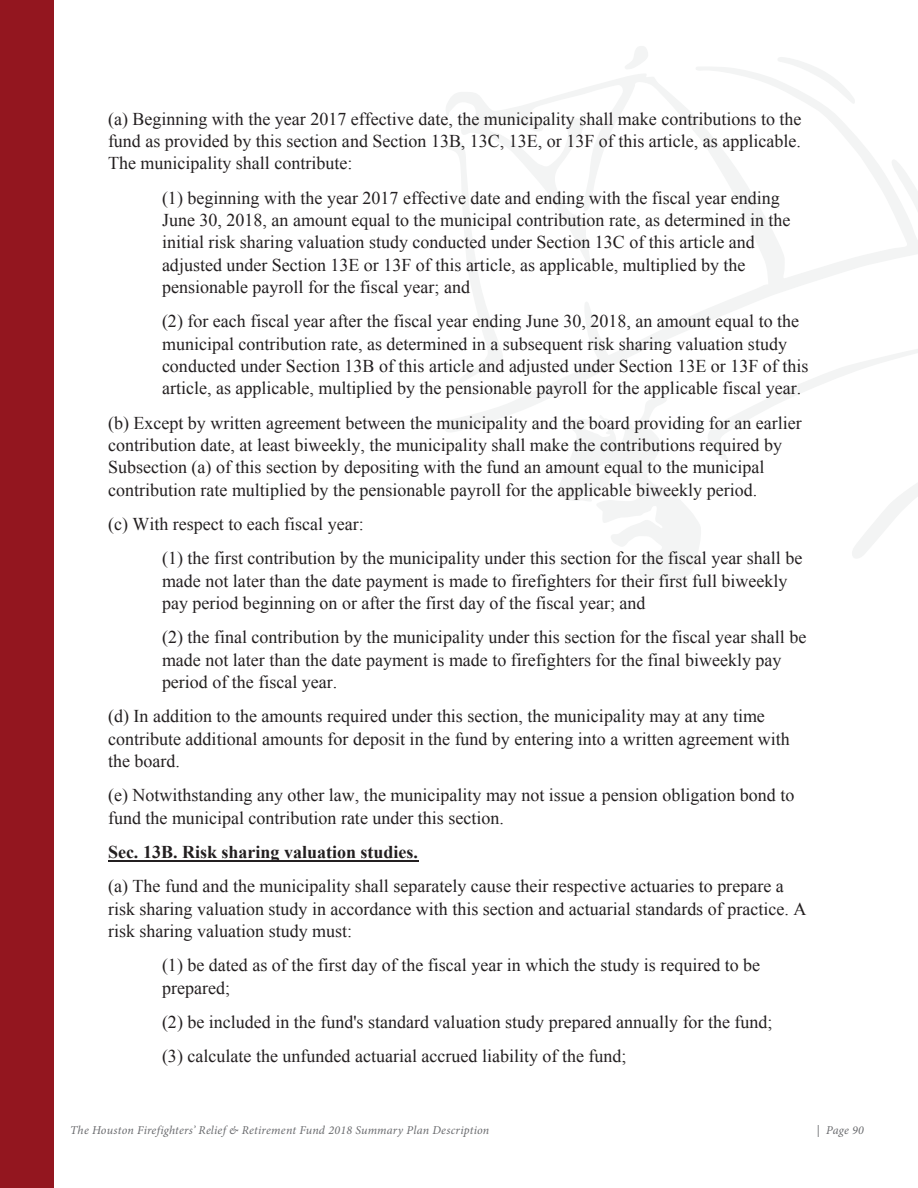
<style>
.page{position:relative;width:918px;height:1188px;background:#fff}
.page>*{position:absolute;margin:0;border:0;box-sizing:border-box;transform-origin:0 0}
.t1{font:18px/22.4px "Times New Roman";color:#231f20}
.t2{font:700 18px "Times New Roman";color:#231f20}
.t3{font:italic 12px "Minion Pro";letter-spacing:.02em;color:#696a6d}
</style>
<div class="page">
<svg style="left:559px;top:433px;width:359px;height:147px"></svg>
<svg style="left:445px;top:67px;width:473px;height:366px"></svg>
<svg style="left:444px;top:142px;width:60px;height:242px"></svg>
<svg style="left:623px;top:46px;width:26px;height:23px"></svg>
<svg style="left:777px;top:57px;width:78px;height:47px"></svg>
<div style="left:0;top:0;width:54px;height:1188px;background:#93161f"></div>
<hr style="left:108px;top:860px;width:310px;height:2px;background:#231f20">
<p class="t1" style="left:108px;top:107px;width:695px;text-align:justify">(a) Beginning with the year 2017 effective date, the municipality shall make contributions to the fund as provided by this section and Section 13B, 13C, 13E, or 13F of this article, as applicable.<br>The municipality shall contribute:</p>
<p class="t1" style="left:162px;top:186px;width:630px">(1) beginning with the year 2017 effective date and ending with the fiscal year ending June 30, 2018, an amount equal to the municipal contribution rate, as determined in the initial risk sharing valuation study conducted under Section 13C of this article and adjusted under Section 13E or 13F of this article, as applicable, multiplied by the pensionable payroll for the fiscal year; and</p>
<p class="t1" style="left:162px;top:310px;width:648px">(2) for each fiscal year after the fiscal year ending June 30, 2018, an amount equal to the municipal contribution rate, as determined in a subsequent risk sharing valuation study conducted under Section 13B of this article and adjusted under Section 13E or 13F of this article, as applicable, multiplied by the pensionable payroll for the applicable fiscal year.</p>
<p class="t1" style="left:108px;top:411px;width:695px">(b) Except by written agreement between the municipality and the board providing for an earlier contribution date, at least biweekly, the municipality shall make the contributions required by Subsection (a) of this section by depositing with the fund an amount equal to the municipal contribution rate multiplied by the pensionable payroll for the applicable biweekly period.</p>
<p class="t1" style="left:162px;top:507px;width:642px;line-height:34.3px;text-indent:-54px">(c) With respect to each fiscal year:<br>(1) the first contribution by the municipality under this section for the fiscal year shall be</p>
<p class="t1" style="left:162px;top:569px;width:627px">made not later than the date payment is made to firefighters for their first full biweekly pay period beginning on or after the first day of the fiscal year; and</p>
<p class="t1" style="left:162px;top:626px;width:646px">(2) the final contribution by the municipality under this section for the fiscal year shall be made not later than the date payment is made to firefighters for the final biweekly pay period of the fiscal year.</p>
<p class="t1" style="left:108px;top:705px;width:683px">(d) In addition to the amounts required under this section, the municipality may at any time contribute additional amounts for deposit in the fund by entering into a written agreement with the board.</p>
<p class="t1" style="left:108px;top:784px;width:688px">(e) Notwithstanding any other law, the municipality may not issue a pension obligation bond to fund the municipal contribution rate under this section.</p>
<p class="t2" style="left:108px;top:842px;width:312px">Sec. 13B. Risk sharing valuation studies.</p>
<p class="t1" style="left:108px;top:875px;width:700px">(a) The fund and the municipality shall separately cause their respective actuaries to prepare a risk sharing valuation study in accordance with this section and actuarial standards of practice. A risk sharing valuation study must:</p>
<p class="t1" style="left:162px;top:954px;width:600px">(1) be dated as of the first day of the fiscal year in which the study is required to be prepared;</p>
<p class="t1" style="left:162px;top:1005px;width:612px;line-height:34.3px">(2) be included in the fund's standard valuation study prepared annually for the fund; (3) calculate the unfunded actuarial accrued liability of the fund;</p>
<p class="t3" style="left:70px;top:1125px;width:421px">The Houston Firefighters’ Relief &amp; Retirement Fund 2018 Summary Plan Description</p>
<p class="t3" style="left:817px;top:1125px;width:49px">| Page 90</p>
</div>
